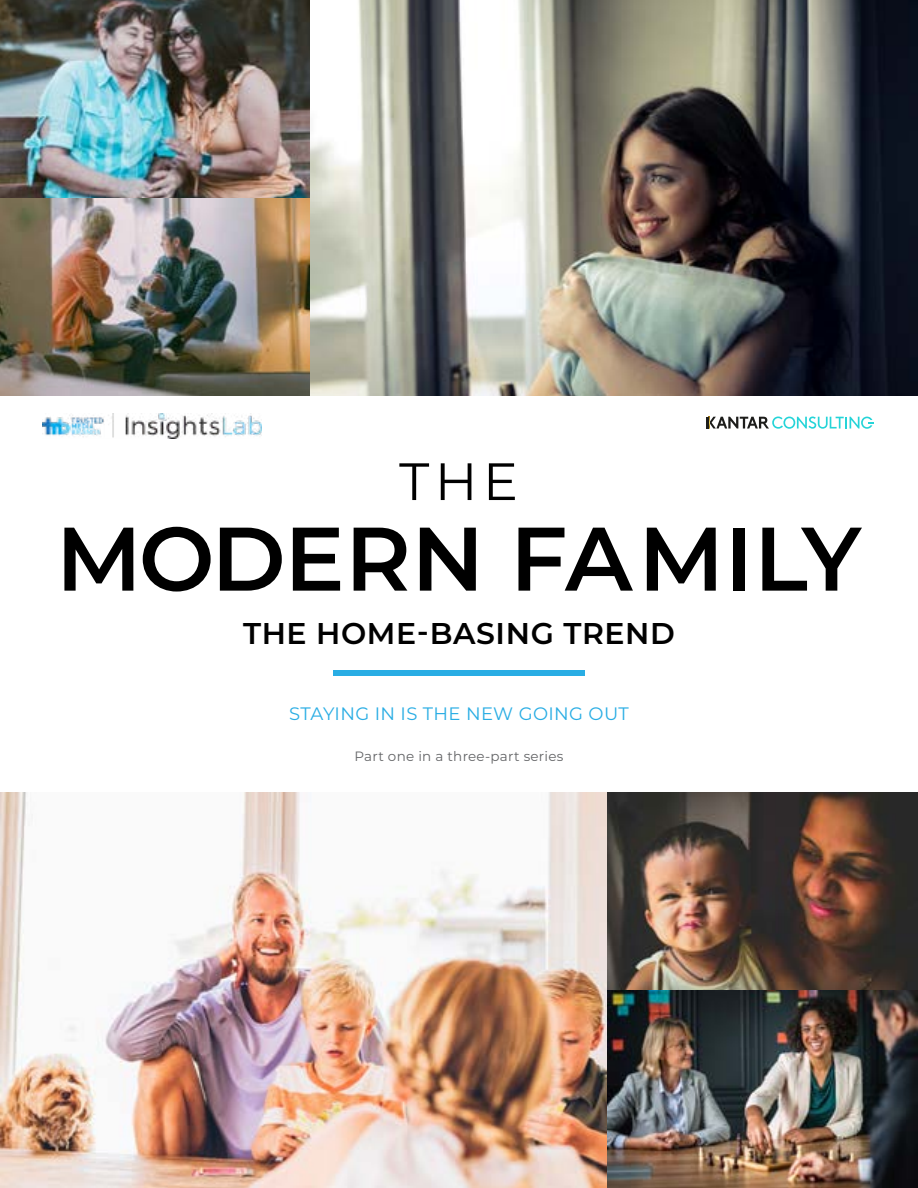
<style>
.page{position:relative;width:918px;height:1188px;background:#fff}
.page>*{position:absolute;margin:0;border:0;box-sizing:border-box;transform-origin:0 0}
.t1{font:600 90px "Montserrat";letter-spacing:-.005em;color:#000}
.t2{font:52.5px "Montserrat";color:#000}
.t3{font:600 30px "Montserrat";letter-spacing:.02em;color:#000}
.t4{font:18px "Montserrat";letter-spacing:.02em;color:#29ade4}
.t5{font:13.5px "Montserrat";letter-spacing:.02em;color:#636466}
</style>
<div class="page">
<img style="left:0;top:0;width:918px;height:396px">
<img style="left:0;top:792px;width:918px;height:396px">
<svg style="left:706px;top:417px;width:168px;height:12px"></svg>
<div style="left:333px;top:671px;width:252px;height:5px;background:#29ade4"></div>
<img style="left:42px;top:413px;width:220px;height:25px">
<h2 class="t2" style="left:399px;top:445px;width:120px">THE</h2>
<h1 class="t1" style="left:56px;top:495px;width:807px">MODERN FAMILY</h1>
<h3 class="t3" style="left:243px;top:612px;width:433px">THE HOME-BASING TREND</h3>
<h3 class="t4" style="left:289px;top:702px;width:341px">STAYING IN IS THE NEW GOING OUT</h3>
<p class="t5" style="left:355px;top:746px;width:210px">Part one in a three-part series</p>
</div>
